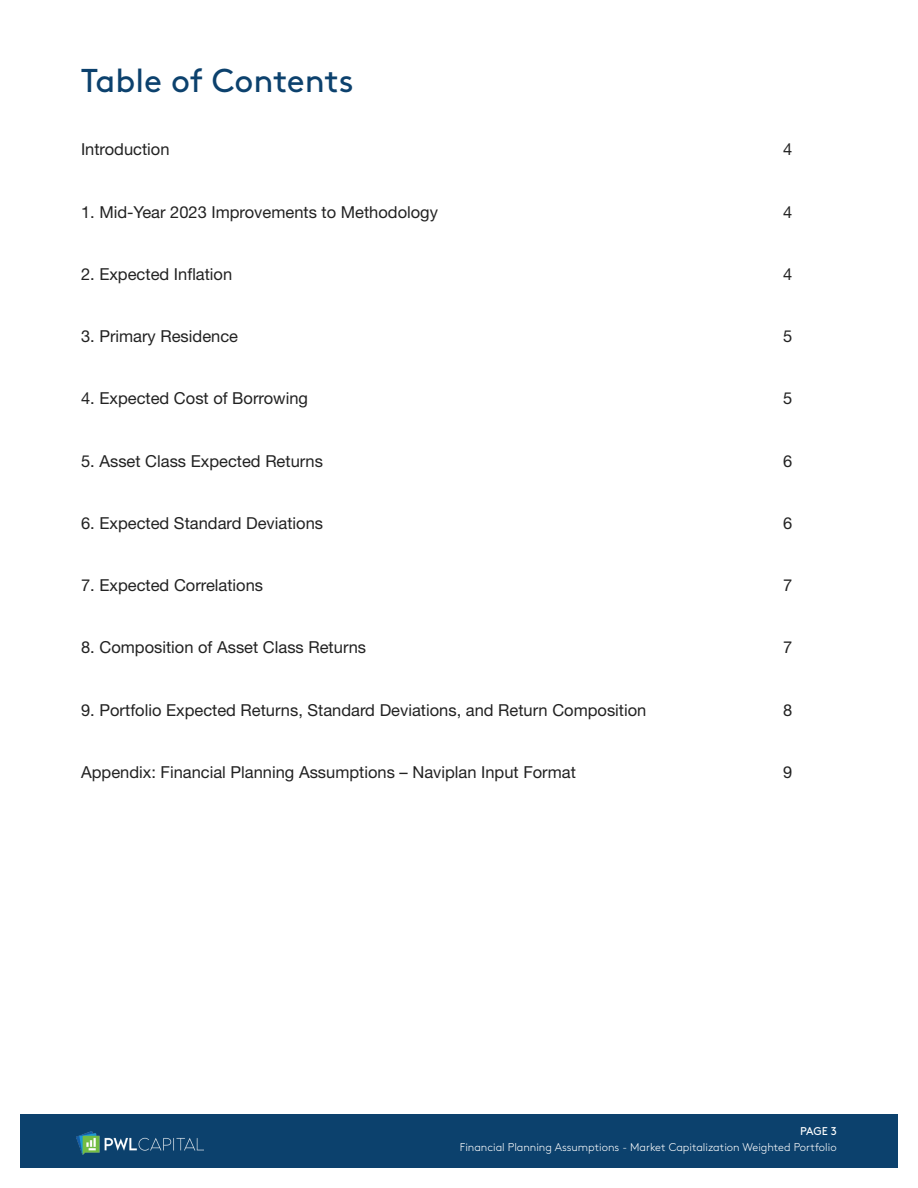
<style>
.page{position:relative;width:918px;height:1188px;background:#fff}
.page>*{position:absolute;margin:0;border:0;box-sizing:border-box;transform-origin:0 0}
.t1{font:33px "Brown Std";color:#0c416d}
.t2{font:16.5px "Helvetica Neue LT Std";color:#222}
.t3{font:300 11.25px "Brown Std";color:#fff}
.t4{font:11.25px "Brown Std";color:#fff}
</style>
<div class="page">
<div style="left:20px;top:1114px;width:878px;height:54px;background:#0c416d"></div>
<img style="left:76px;top:1131px;width:127px;height:24px">
<h1 class="t1" style="left:81px;top:62px;width:274px">Table of Contents</h1>
<p class="t2" style="left:81px;top:140px;width:90px">Introduction</p>
<p class="t2" style="left:783px;top:140px;width:11px">4</p>
<p class="t2" style="left:81px;top:202px;width:359px">1. Mid-Year 2023 Improvements to Methodology</p>
<p class="t2" style="left:783px;top:202px;width:11px">4</p>
<p class="t2" style="left:81px;top:264px;width:153px">2. Expected Inflation</p>
<p class="t2" style="left:783px;top:264px;width:11px">4</p>
<p class="t2" style="left:81px;top:327px;width:159px">3. Primary Residence</p>
<p class="t2" style="left:783px;top:327px;width:11px">5</p>
<p class="t2" style="left:81px;top:389px;width:229px">4. Expected Cost of Borrowing</p>
<p class="t2" style="left:783px;top:389px;width:11px">5</p>
<p class="t2" style="left:81px;top:451px;width:244px">5. Asset Class Expected Returns</p>
<p class="t2" style="left:783px;top:451px;width:11px">6</p>
<p class="t2" style="left:81px;top:513px;width:244px">6. Expected Standard Deviations</p>
<p class="t2" style="left:783px;top:513px;width:11px">6</p>
<p class="t2" style="left:81px;top:576px;width:184px">7. Expected Correlations</p>
<p class="t2" style="left:783px;top:576px;width:11px">7</p>
<p class="t2" style="left:81px;top:638px;width:287px">8. Composition of Asset Class Returns</p>
<p class="t2" style="left:783px;top:638px;width:11px">7</p>
<p class="t2" style="left:81px;top:700px;width:567px">9. Portfolio Expected Returns, Standard Deviations, and Return Composition</p>
<p class="t2" style="left:783px;top:700px;width:11px">8</p>
<p class="t2" style="left:81px;top:762px;width:496px">Appendix: Financial Planning Assumptions – Naviplan Input Format</p>
<p class="t2" style="left:783px;top:762px;width:11px">9</p>
<p class="t4" style="left:800px;top:1125px;width:38px">PAGE 3</p>
<p class="t3" style="left:460px;top:1141px;width:378px">Financial Planning Assumptions - Market Capitalization Weighted Portfolio</p>
</div>
